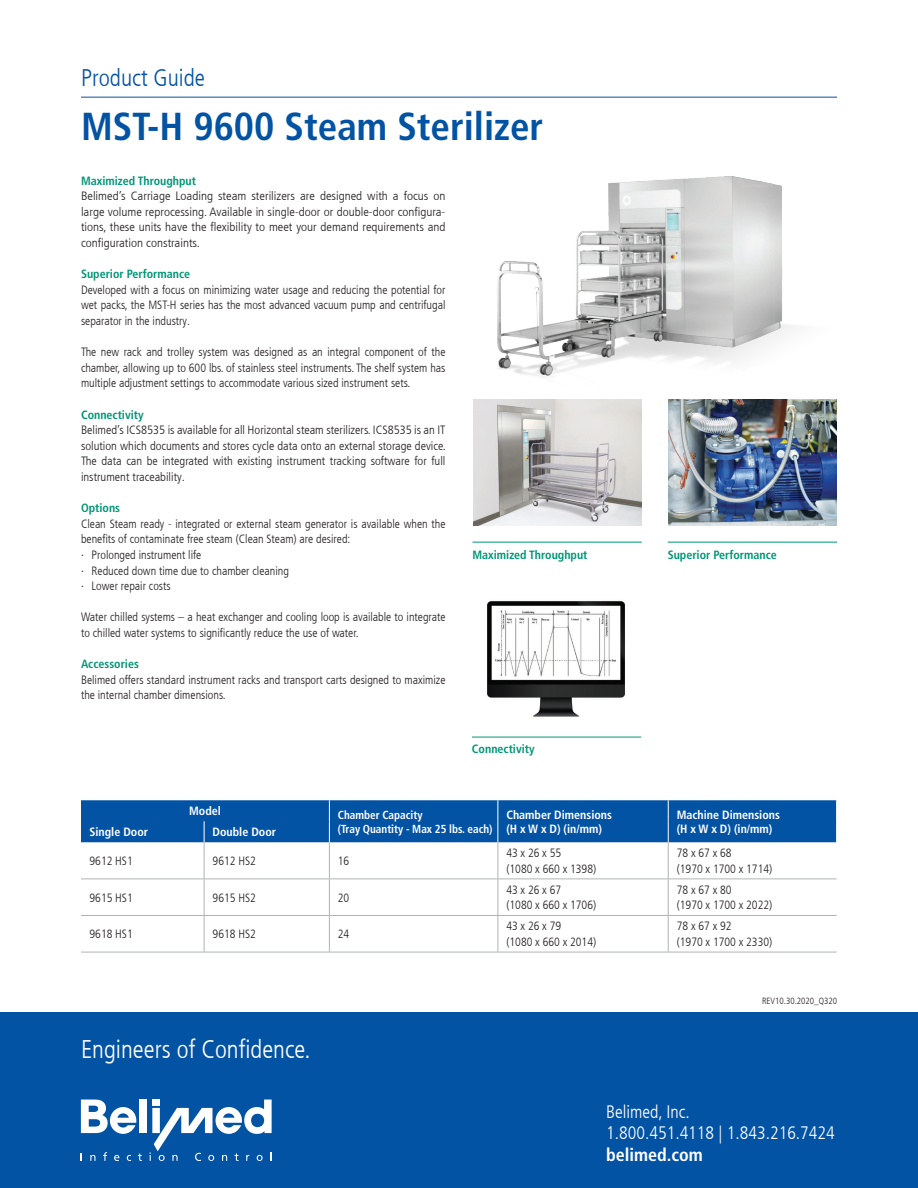
<style>
.page{position:relative;width:918px;height:1188px;background:#fff}
.page>*{position:absolute;margin:0;border:0;box-sizing:border-box;transform-origin:0 0}
.t1{font:700 condensed 39px "Frutiger LT Com";color:#0353a5}
.t2{font:300 condensed 25.5px "Frutiger LT Com";color:#fff}
.t3{font:300 condensed 24px "Frutiger LT Com";color:#0353a5}
.t4{font:300 condensed 18px/21.6px "Frutiger LT Com";color:#fff}
.t5{font:700 condensed 18px "Frutiger LT Com";color:#fff}
.t6{font:300 condensed 12px/15.6px "Frutiger LT Com";color:#231f20}
.t7{font:300 condensed 12px/15.6px "Frutiger LT Com";color:#231f20;text-align:justify;scale:1.04 1}
.t8{font:300 condensed 12px/15.6px "Frutiger LT Com";color:#231f20;text-align:justify;scale:1.08 1}
.t9{font:700 condensed 12px "Frutiger LT Com";color:#009676}
.t10{font:700 condensed 12px/14.4px "Frutiger LT Com";color:#fff}
.t11{font:700 condensed 11.7px/14px "Frutiger LT Com";color:#fff;scale:.96 1}
.t12{font:300 condensed 9px "Frutiger LT Com";color:#231f20}
</style>
<div class="page">
<div style="left:0;top:1012px;width:918px;height:176px;background:#0353a5"></div>
<hr style="left:81px;top:97px;width:756px;height:1px;background:#0353a5">
<img style="left:473px;top:399px;width:169px;height:126px">
<hr style="left:472px;top:542px;width:170px;height:1px;background:#009676">
<img style="left:487px;top:601px;width:138px;height:116px">
<hr style="left:472px;top:737px;width:169px;height:1px;background:#009676">
<img style="left:668px;top:413px;width:169px;height:112px">
<hr style="left:668px;top:542px;width:169px;height:1px;background:#009676">
<div style="left:140px;top:1100px;width:7px;height:33px;background:#fff"></div>
<svg style="left:90px;top:1155px;width:6px;height:6px"></svg>
<svg style="left:103px;top:1152px;width:4px;height:9px"></svg>
<svg style="left:114px;top:1155px;width:5px;height:6px"></svg>
<svg style="left:127px;top:1155px;width:4px;height:6px"></svg>
<svg style="left:138px;top:1153px;width:4px;height:8px"></svg>
<svg style="left:81px;top:1100px;width:55px;height:34px"></svg>
<svg style="left:150px;top:1100px;width:122px;height:61px"></svg>
<div style="left:81px;top:800px;width:756px;height:42px;background:#0353a5"></div>
<hr style="left:81px;top:879px;width:123px;height:1px;background:#b1b3b3">
<hr style="left:204px;top:879px;width:125px;height:1px;background:#b1b3b3">
<hr style="left:498px;top:879px;width:1px;height:36px;background:#b1b3b3">
<hr style="left:329px;top:915px;width:169px;height:1px;background:#b1b3b3">
<hr style="left:498px;top:915px;width:170px;height:1px;background:#b1b3b3">
<hr style="left:498px;top:916px;width:1px;height:36px;background:#b1b3b3">
<hr style="left:329px;top:952px;width:169px;height:1px;background:#b1b3b3">
<hr style="left:498px;top:952px;width:170px;height:1px;background:#b1b3b3">
<hr style="left:204px;top:842px;width:1px;height:37px;background:#b1b3b3">
<hr style="left:329px;top:842px;width:1px;height:37px;background:#b1b3b3">
<hr style="left:498px;top:842px;width:1px;height:37px;background:#b1b3b3">
<hr style="left:204px;top:879px;width:1px;height:36px;background:#b1b3b3">
<hr style="left:329px;top:879px;width:169px;height:1px;background:#b1b3b3">
<hr style="left:329px;top:879px;width:1px;height:36px;background:#b1b3b3">
<hr style="left:498px;top:879px;width:170px;height:1px;background:#b1b3b3">
<hr style="left:81px;top:915px;width:123px;height:1px;background:#b1b3b3">
<hr style="left:204px;top:915px;width:125px;height:1px;background:#b1b3b3">
<hr style="left:204px;top:916px;width:1px;height:36px;background:#b1b3b3">
<hr style="left:329px;top:916px;width:1px;height:36px;background:#b1b3b3">
<hr style="left:81px;top:952px;width:123px;height:1px;background:#b1b3b3">
<hr style="left:204px;top:952px;width:125px;height:1px;background:#b1b3b3">
<hr style="left:668px;top:842px;width:1px;height:37px;background:#b1b3b3">
<hr style="left:668px;top:879px;width:169px;height:1px;background:#b1b3b3">
<hr style="left:668px;top:879px;width:1px;height:36px;background:#b1b3b3">
<hr style="left:668px;top:915px;width:169px;height:1px;background:#b1b3b3">
<hr style="left:668px;top:916px;width:1px;height:36px;background:#b1b3b3">
<hr style="left:668px;top:952px;width:169px;height:1px;background:#b1b3b3">
<img style="left:490px;top:176px;width:347px;height:237px">
<h3 class="t3" style="left:81px;top:62px;width:126px">Product Guide</h3>
<h1 class="t1" style="left:81px;top:102px;width:464px">MST-H 9600 Steam Sterilizer</h1>
<p class="t9" style="left:81px;top:173px;width:117px">Maximized Throughput</p>
<p class="t8" style="left:81px;top:188px;width:339px">Belimed’s Carriage Loading steam sterilizers are designed with a focus on large volume reprocessing. Available in single-door or double-door configura&shy;tions, these units have the flexibility to meet your demand requirements and configuration constraints.</p>
<p class="t9" style="left:81px;top:267px;width:111px">Superior Performance</p>
<p class="t6" style="left:81px;top:282px;width:366px;text-align:justify">Developed with a focus on minimizing water usage and reducing the potential for wet packs, the MST-H series has the most advanced vacuum pump and centrifugal separator in the industry.</p>
<p class="t6" style="left:81px;top:344px;width:366px;text-align:justify">The new rack and trolley system was designed as an integral component of the chamber, allowing up to 600 lbs. of stainless steel instruments. The shelf system has multiple adjustment settings to accommodate various sized instrument sets.</p>
<p class="t9" style="left:81px;top:407px;width:64px">Connectivity</p>
<p class="t7" style="left:81px;top:422px;width:352px">Belimed’s ICS8535 is available for all Horizontal steam sterilizers. ICS8535 is an IT solution which documents and stores cycle data onto an external storage device.<br>The data can be integrated with existing instrument tracking software for full instrument traceability.</p>
<p class="t9" style="left:81px;top:501px;width:41px">Options</p>
<p class="t6" style="left:81px;top:516px;width:366px">Clean Steam ready - integrated or external steam generator is available when the benefits of contaminate free steam (Clean Steam) are desired:<br>· Prolonged instrument life<br>· Reduced down time due to chamber cleaning<br>· Lower repair costs</p>
<p class="t6" style="left:81px;top:609px;width:366px">Water chilled systems – a heat exchanger and cooling loop is available to integrate to chilled water systems to significantly reduce the use of water.</p>
<p class="t9" style="left:81px;top:657px;width:59px">Accessories</p>
<p class="t6" style="left:81px;top:672px;width:366px">Belimed offers standard instrument racks and transport carts designed to maximize the internal chamber dimensions.</p>
<p class="t9" style="left:472px;top:547px;width:117px">Maximized Throughput</p>
<p class="t9" style="left:472px;top:742px;width:64px">Connectivity</p>
<p class="t9" style="left:668px;top:547px;width:111px">Superior Performance</p>
<p class="t10" style="left:189px;top:804px;width:33px">Model</p>
<p class="t11" style="left:338px;top:808px;width:163px">Chamber Capacity<br>(Tray Quantity - Max 25 lbs. each)</p>
<p class="t10" style="left:506px;top:807px;width:107px">Chamber Dimensions (H x W x D) (in/mm)</p>
<p class="t10" style="left:677px;top:807px;width:105px">Machine Dimensions (H x W x D) (in/mm)</p>
<p class="t10" style="left:90px;top:825px;width:60px">Single Door</p>
<p class="t10" style="left:213px;top:825px;width:65px">Double Door</p>
<p class="t6" style="left:90px;top:853px;width:45px">9612 HS1</p>
<p class="t6" style="left:213px;top:853px;width:45px">9612 HS2</p>
<p class="t6" style="left:338px;top:853px;width:13px">16</p>
<p class="t6" style="left:506px;top:845px;width:91px">43 x 26 x 55<br>(1080 x 660 x 1398)</p>
<p class="t6" style="left:677px;top:845px;width:97px">78 x 67 x 68<br>(1970 x 1700 x 1714)</p>
<p class="t6" style="left:90px;top:890px;width:45px">9615 HS1</p>
<p class="t6" style="left:213px;top:890px;width:45px">9615 HS2</p>
<p class="t6" style="left:338px;top:890px;width:13px">20</p>
<p class="t6" style="left:506px;top:882px;width:91px">43 x 26 x 67<br>(1080 x 660 x 1706)</p>
<p class="t6" style="left:677px;top:882px;width:97px">78 x 67 x 80<br>(1970 x 1700 x 2022)</p>
<p class="t6" style="left:90px;top:926px;width:45px">9618 HS1</p>
<p class="t6" style="left:213px;top:926px;width:45px">9618 HS2</p>
<p class="t6" style="left:338px;top:926px;width:13px">24</p>
<p class="t6" style="left:506px;top:918px;width:91px">43 x 26 x 79<br>(1080 x 660 x 2014)</p>
<p class="t6" style="left:677px;top:918px;width:97px">78 x 67 x 92<br>(1970 x 1700 x 2330)</p>
<h2 class="t2" style="left:81px;top:1034px;width:231px">Engineers of Confidence.</h2>
<p class="t12" style="left:762px;top:995px;width:76px">REV10.30.2020_Q320</p>
<h3 class="t4" style="left:606px;top:1101px;width:230px">Belimed, Inc.<br>1.800.451.4118 | 1.843.216.7424</h3>
<h3 class="t5" style="left:606px;top:1144px;width:98px">belimed.com</h3>
</div>
